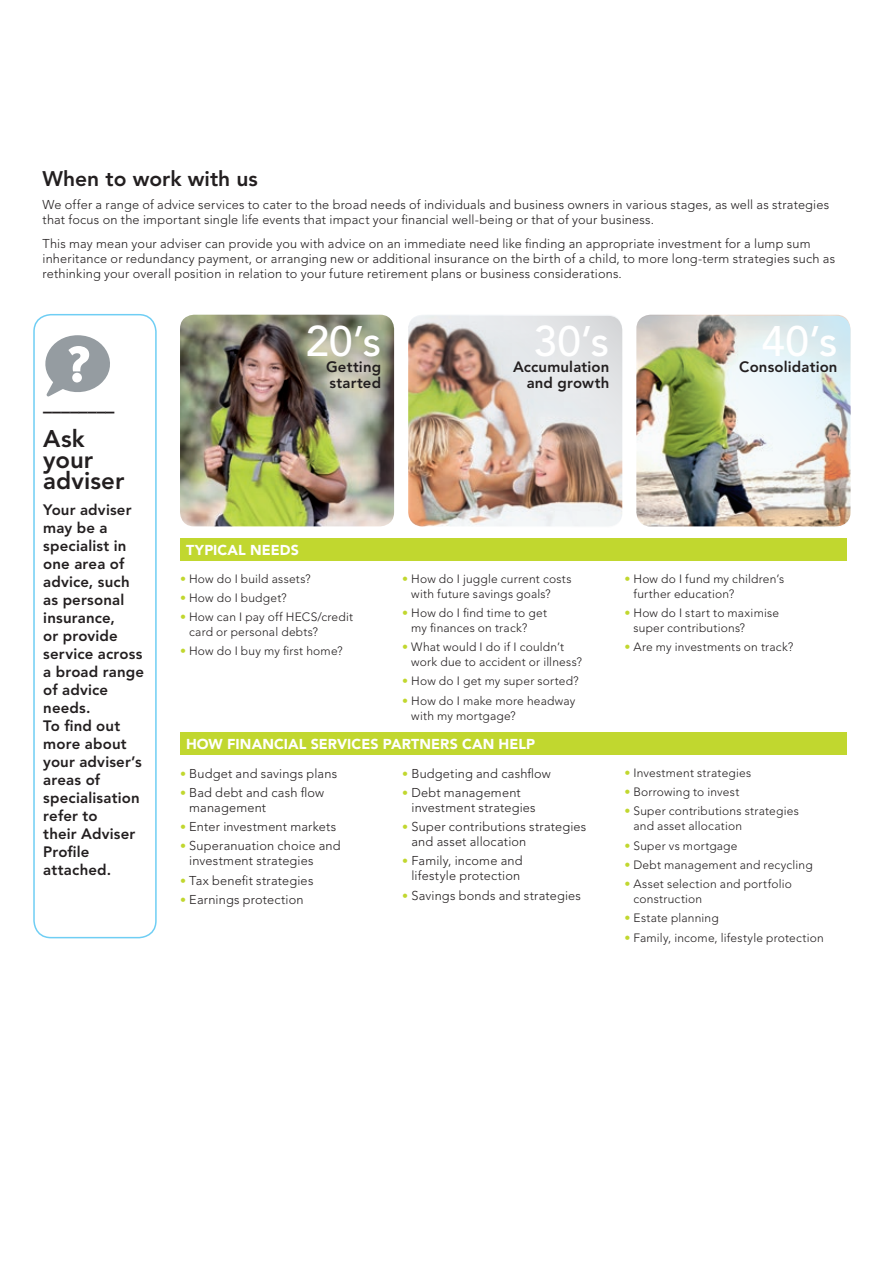
<style>
.page{position:relative;width:893px;height:1263px;background:#fff}
.page>*{position:absolute;margin:0;border:0;box-sizing:border-box;transform-origin:0 0}
.t1{font:500 42.3px "Avenir LT Std";color:#fff}
.t2{font:800 24px/21px "Avenir LT Std";letter-spacing:.005em;color:#231f20}
.t3{font:800 21px "Avenir LT Std";color:#231f20}
.t4{font:800 18px "Avenir LT Std";color:#231f20}
.t5{font:800 15px/18px "Avenir LT Std";letter-spacing:.01em;color:#231f20}
.t6{font:900 14.25px "Avenir LT Std";letter-spacing:.005em;color:#fff}
.t7{font:300 12.75px/15px "Avenir LT Std";letter-spacing:.015em;color:#231f20}
.t8{font:300 12px/15px "Avenir LT Std";letter-spacing:.015em;color:#231f20}
.s1{color:#c1d72f}
.s2{font-size:12px;color:#c1d72f}
</style>
<div class="page">
<div style="left:180px;top:538px;width:666px;height:23px;background:#c1d72f"></div>
<div style="left:180px;top:732px;width:666px;height:23px;background:#c1d72f"></div>
<img style="left:180px;top:315px;width:214px;height:211px">
<img style="left:408px;top:316px;width:214px;height:212px;border-radius:14px">
<img style="left:636px;top:316px;width:214px;height:212px;border-radius:14px">
<div style="left:33px;top:314px;width:124px;height:624px;border:2px solid #6fcef4;border-radius:17px"></div>
<svg style="left:35px;top:335px;width:75px;height:62px"></svg>
<h3 class="t3" style="left:43px;top:166px;width:217px">When to work with us</h3>
<p class="t7" style="left:43px;top:198px;width:788px">We offer a range of advice services to cater to the broad needs of individuals and business owners in various stages, as well as strategies that focus on the important single life events that impact your financial well-being or that of your business.</p>
<p class="t7" style="left:43px;top:236px;width:794px">This may mean your adviser can provide you with advice on an immediate need like finding an appropriate investment for a lump sum inheritance or redundancy payment, or arranging new or additional insurance on the birth of a child, to more long-term strategies such as rethinking your overall position in relation to your future retirement plans or business considerations.</p>
<h3 class="t4" style="left:43px;top:400px;width:73px">––––––––</h3>
<h2 class="t2" style="left:43px;top:428px;width:83px">Ask your adviser</h2>
<p class="t5" style="left:43px;top:501px;width:102px">Your adviser may be a specialist in one area of advice, such as personal insurance,<br>or provide service across a broad range of advice needs.<br>To find out more about your adviser’s areas of specialisation refer to<br>their Adviser<br>Profile attached.</p>
<h1 class="t1" style="left:306px;top:317px;width:77px">20’s</h1>
<p class="t5" style="left:326px;top:359px;width:56px;line-height:16.2px">Getting started</p>
<h1 class="t1" style="left:533px;top:317px;width:77px">30’s</h1>
<p class="t5" style="left:513px;top:359px;width:98px;line-height:16.2px;text-align:right">Accumulation and growth</p>
<h1 class="t1" style="left:762px;top:317px;width:77px">40’s</h1>
<p class="t5" style="left:739px;top:358px;width:100px">Consolidation</p>
<p class="t6" style="left:186px;top:541px;width:114px">TYPICAL NEEDS</p>
<p class="t8" style="left:180px;top:571px;width:132px"><span class="s1">•</span> How do I build assets?</p>
<p class="t8" style="left:180px;top:590px;width:108px"><span class="s1">•</span> How do I budget?</p>
<p class="t8" style="left:189px;top:609px;width:166px;text-indent:-9px"><span class="s1">•</span> How can I pay off HECS/credit card or personal debts?</p>
<p class="t8" style="left:180px;top:644px;width:164px"><span class="s1">•</span> How do I buy my first home?</p>
<p class="t8" style="left:411px;top:571px;width:162px;text-indent:-9px"><span class="s1">•</span> How do I juggle current costs with future savings goals?</p>
<p class="t8" style="left:411px;top:605px;width:137px;text-indent:-9px"><span class="s1">•</span> How do I find time to get my finances on track?</p>
<p class="t8" style="left:411px;top:639px;width:172px;text-indent:-9px"><span class="s1">•</span> What would I do if I couldn’t work due to accident or illness?</p>
<p class="t8" style="left:402px;top:674px;width:178px"><span class="s1">•</span> How do I get my super sorted?</p>
<p class="t8" style="left:411px;top:693px;width:166px;text-indent:-9px"><span class="s1">•</span> How do I make more headway with my mortgage?</p>
<p class="t6" style="left:186px;top:735px;width:351px">HOW FINANCIAL SERVICES PARTNERS CAN HELP</p>
<p class="t7" style="left:180px;top:766px;width:159px"><span class="s2">•</span> Budget and savings plans</p>
<p class="t7" style="left:189px;top:785px;width:136px;text-indent:-9px"><span class="s2">•</span> Bad debt and cash flow management</p>
<p class="t7" style="left:180px;top:819px;width:158px"><span class="s2">•</span> Enter investment markets</p>
<p class="t7" style="left:189px;top:838px;width:153px;text-indent:-9px"><span class="s2">•</span> Superanuation choice and investment strategies</p>
<p class="t7" style="left:180px;top:873px;width:135px"><span class="s2">•</span> Tax benefit strategies</p>
<p class="t7" style="left:180px;top:892px;width:125px"><span class="s2">•</span> Earnings protection</p>
<p class="t7" style="left:402px;top:766px;width:150px"><span class="s2">•</span> Budgeting and cashflow</p>
<p class="t7" style="left:411px;top:785px;width:126px;text-indent:-9px"><span class="s2">•</span> Debt management investment strategies</p>
<p class="t7" style="left:411px;top:819px;width:176px;text-indent:-9px"><span class="s2">•</span> Super contributions strategies and asset allocation</p>
<p class="t7" style="left:402px;top:853px;width:122px;text-align:center"><span class="s2">•</span> Family, income and lifestyle protection</p>
<p class="t7" style="left:402px;top:888px;width:180px"><span class="s2">•</span> Savings bonds and strategies</p>
<p class="t8" style="left:633px;top:571px;width:152px;text-indent:-9px"><span class="s1">•</span> How do I fund my children’s further education?</p>
<p class="t8" style="left:633px;top:605px;width:147px;text-indent:-9px"><span class="s1">•</span> How do I start to maximise super contributions?</p>
<p class="t8" style="left:624px;top:639px;width:170px"><span class="s1">•</span> Are my investments on track?</p>
<p class="t8" style="left:624px;top:765px;width:128px"><span class="s1">•</span> Investment strategies</p>
<p class="t8" style="left:624px;top:784px;width:117px"><span class="s1">•</span> Borrowing to invest</p>
<p class="t8" style="left:633px;top:804px;width:167px;text-indent:-9px"><span class="s1">•</span> Super contributions strategies and asset allocation</p>
<p class="t8" style="left:624px;top:838px;width:115px"><span class="s1">•</span> Super vs mortgage</p>
<p class="t8" style="left:624px;top:857px;width:190px"><span class="s1">•</span> Debt management and recycling</p>
<p class="t8" style="left:633px;top:876px;width:160px;text-indent:-9px"><span class="s1">•</span> Asset selection and portfolio construction</p>
<p class="t8" style="left:624px;top:911px;width:96px"><span class="s1">•</span> Estate planning</p>
<p class="t8" style="left:624px;top:930px;width:201px"><span class="s1">•</span> Family, income, lifestyle protection</p>
</div>
